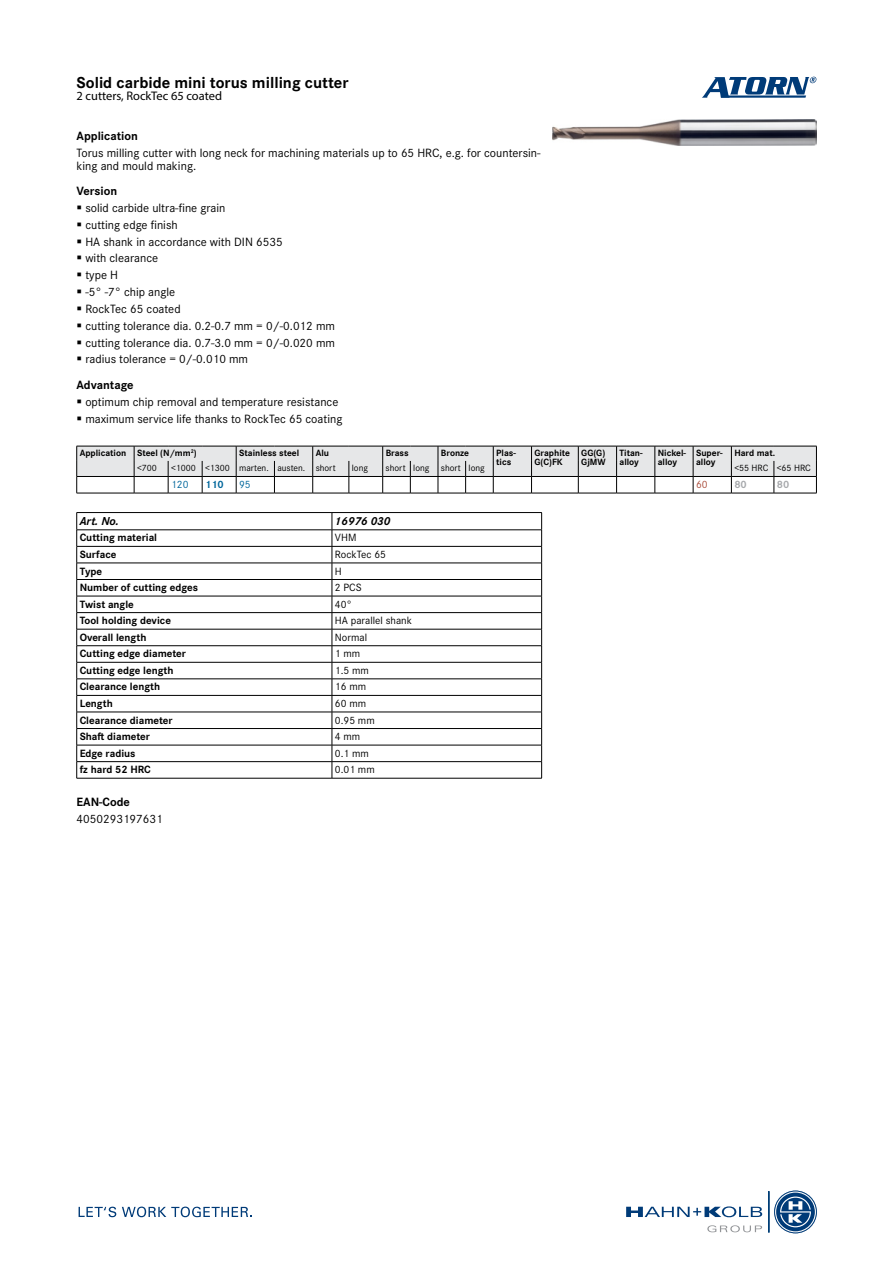
<style>
.page{position:relative;width:893px;height:1263px;background:#fff}
.page>*{position:absolute;margin:0;border:0;box-sizing:border-box;transform-origin:0 0}
.t1{font:700 16.5px "Corporate S Pro";color:#000}
.t2{font:12.45px/16.8px "Corporate S Pro";color:#000}
.t3{font:700 12.45px "Corporate S Pro";color:#000}
.t4{font:12.45px "Myriad Pro";color:#000}
.t5{font:italic 700 12px "Corporate S Pro";color:#000}
.t6{font:700 10.95px "Corporate S Pro";color:#000}
.t7{font:10.95px "Corporate S Pro";color:#000}
.t8{font:10.95px "Corporate S Pro";color:#00669b}
.t9{font:700 10.95px "Corporate S Pro";color:#a7a9ac}
.t10{font:700 10.95px "Corporate S Pro";color:#00669b}
.t11{font:10.95px "Corporate S Pro";color:#aa4e3d}
.t12{font:700 9.45px/9.4px "Corporate S Pro";color:#000}
.t13{font:9.45px "Corporate S Pro";color:#000}
</style>
<div class="page">
<img style="left:553px;top:119px;width:263px;height:26px">
<svg style="left:702px;top:77px;width:114px;height:21px"></svg>
<svg style="left:626px;top:1206px;width:136px;height:11px"></svg>
<hr style="left:768px;top:1191px;width:1px;height:41px;background:#003b78">
<svg style="left:775px;top:1191px;width:41px;height:42px"></svg>
<div style="left:774px;top:1191px;width:42px;height:42px;border:2px solid #fff;border-radius:50%"></div>
<div style="left:774px;top:1191px;width:42px;height:42px;border:1px solid #003b78;border-radius:50%"></div>
<svg style="left:707px;top:1225px;width:55px;height:7px"></svg>
<svg style="left:79px;top:1207px;width:37px;height:10px"></svg>
<svg style="left:122px;top:1206px;width:130px;height:11px"></svg>
<svg style="left:76px;top:446px;width:741px;height:48px"></svg>
<hr style="left:774px;top:493px;width:43px;height:1px;background:#000">
<hr style="left:77px;top:512px;width:255px;height:1px;background:#000">
<hr style="left:332px;top:512px;width:210px;height:1px;background:#000">
<hr style="left:77px;top:529px;width:255px;height:1px;background:#000">
<hr style="left:332px;top:529px;width:210px;height:1px;background:#000">
<hr style="left:77px;top:546px;width:255px;height:1px;background:#000">
<hr style="left:332px;top:546px;width:210px;height:1px;background:#000">
<hr style="left:77px;top:563px;width:255px;height:1px;background:#000">
<hr style="left:332px;top:563px;width:210px;height:1px;background:#000">
<hr style="left:77px;top:579px;width:255px;height:1px;background:#000">
<hr style="left:332px;top:579px;width:210px;height:1px;background:#000">
<hr style="left:77px;top:596px;width:255px;height:1px;background:#000">
<hr style="left:332px;top:596px;width:210px;height:1px;background:#000">
<hr style="left:77px;top:612px;width:255px;height:1px;background:#000">
<hr style="left:332px;top:612px;width:210px;height:1px;background:#000">
<hr style="left:77px;top:629px;width:255px;height:1px;background:#000">
<hr style="left:332px;top:629px;width:210px;height:1px;background:#000">
<hr style="left:77px;top:645px;width:255px;height:1px;background:#000">
<hr style="left:332px;top:645px;width:210px;height:1px;background:#000">
<hr style="left:77px;top:662px;width:255px;height:1px;background:#000">
<hr style="left:332px;top:662px;width:210px;height:1px;background:#000">
<hr style="left:77px;top:679px;width:255px;height:1px;background:#000">
<hr style="left:332px;top:679px;width:210px;height:1px;background:#000">
<hr style="left:77px;top:695px;width:255px;height:1px;background:#000">
<hr style="left:332px;top:695px;width:210px;height:1px;background:#000">
<hr style="left:77px;top:712px;width:255px;height:1px;background:#000">
<hr style="left:332px;top:712px;width:210px;height:1px;background:#000">
<hr style="left:77px;top:728px;width:255px;height:1px;background:#000">
<hr style="left:332px;top:728px;width:210px;height:1px;background:#000">
<hr style="left:77px;top:745px;width:255px;height:1px;background:#000">
<hr style="left:332px;top:745px;width:210px;height:1px;background:#000">
<hr style="left:77px;top:761px;width:255px;height:1px;background:#000">
<svg style="left:76px;top:513px;width:1px;height:265px"></svg>
<hr style="left:77px;top:778px;width:255px;height:1px;background:#000">
<hr style="left:332px;top:761px;width:210px;height:1px;background:#000">
<svg style="left:332px;top:513px;width:1px;height:265px"></svg>
<svg style="left:541px;top:513px;width:1px;height:265px"></svg>
<hr style="left:332px;top:778px;width:210px;height:1px;background:#000">
<h1 class="t1" style="left:77px;top:69px;width:274px">Solid carbide mini torus milling cutter</h1>
<p class="t4" style="left:77px;top:88px;width:147px">2 cutters, RockTec 65 coated</p>
<p class="t3" style="left:77px;top:126px;width:63px">Application</p>
<p class="t2" style="left:77px;top:146px;width:465px;line-height:12.5px">Torus milling cutter with long neck for machining materials up to 65 HRC, e.g. for countersin&shy;king and mould making.</p>
<p class="t3" style="left:77px;top:181px;width:42px">Version</p>
<p class="t2" style="left:85px;top:198px;width:251px">solid carbide ultra-fine grain<br>cutting edge finish<br>HA shank in accordance with DIN 6535<br>with clearance<br>type H<br>-5° -7° chip angle<br>RockTec 65 coated<br>cutting tolerance dia. 0.2-0.7 mm = 0/-0.012 mm cutting tolerance dia. 0.7-3.0 mm = 0/-0.020 mm radius tolerance = 0/-0.010 mm</p>
<p class="t3" style="left:77px;top:375px;width:59px">Advantage</p>
<p class="t2" style="left:85px;top:392px;width:259px">optimum chip removal and temperature resistance maximum service life thanks to RockTec 65 coating</p>
<p class="t12" style="left:80px;top:447px;width:119px">Application Steel (N/mm<sup>2</sup>)</p>
<p class="t12" style="left:239px;top:447px;width:62px">Stainless steel</p>
<p class="t12" style="left:316px;top:447px;width:15px">Alu</p>
<p class="t12" style="left:386px;top:447px;width:25px">Brass</p>
<p class="t12" style="left:441px;top:447px;width:30px">Bronze</p>
<p class="t12" style="left:496px;top:447px;width:21px">Plas&shy;tics</p>
<p class="t12" style="left:534px;top:447px;width:37px">Graphite<br>G(C)FK</p>
<p class="t12" style="left:581px;top:447px;width:26px">GG(G)<br>GjMW</p>
<p class="t12" style="left:619px;top:447px;width:25px">Titan&shy;alloy</p>
<p class="t12" style="left:658px;top:447px;width:30px">Nickel&shy;alloy</p>
<p class="t12" style="left:696px;top:447px;width:28px">Super&shy;alloy</p>
<p class="t12" style="left:734px;top:447px;width:42px">Hard mat.</p>
<p class="t13" style="left:137px;top:461px;width:21px">&lt;700</p>
<p class="t13" style="left:171px;top:461px;width:166px">&lt;1000 &lt;1300 marten. austen. short</p>
<p class="t13" style="left:352px;top:461px;width:18px">long</p>
<p class="t13" style="left:386px;top:461px;width:101px">short long short long</p>
<p class="t13" style="left:734px;top:461px;width:78px">&lt;55 HRC &lt;65 HRC</p>
<p class="t8" style="left:171px;top:476px;width:19px">120</p>
<p class="t10" style="left:205px;top:476px;width:20px">110</p>
<p class="t8" style="left:239px;top:476px;width:13px">95</p>
<p class="t11" style="left:696px;top:476px;width:13px">60</p>
<p class="t9" style="left:734px;top:476px;width:14px">80</p>
<p class="t9" style="left:777px;top:476px;width:14px">80</p>
<p class="t5" style="left:80px;top:511px;width:41px">Art. No.</p>
<p class="t5" style="left:335px;top:511px;width:57px">16976 030</p>
<p class="t6" style="left:80px;top:529px;width:79px">Cutting material</p>
<p class="t7" style="left:335px;top:530px;width:23px">VHM</p>
<p class="t6" style="left:80px;top:546px;width:38px">Surface</p>
<p class="t7" style="left:335px;top:546px;width:53px">RockTec 65</p>
<p class="t6" style="left:80px;top:562px;width:24px">Type</p>
<p class="t7" style="left:335px;top:563px;width:8px">H</p>
<p class="t6" style="left:80px;top:579px;width:120px">Number of cutting edges</p>
<p class="t7" style="left:335px;top:579px;width:28px">2 PCS</p>
<p class="t6" style="left:80px;top:595px;width:56px">Twist angle</p>
<p class="t7" style="left:335px;top:596px;width:19px">40°</p>
<p class="t6" style="left:80px;top:612px;width:93px">Tool holding device</p>
<p class="t7" style="left:335px;top:613px;width:79px">HA parallel shank</p>
<p class="t6" style="left:80px;top:628px;width:68px">Overall length</p>
<p class="t7" style="left:335px;top:629px;width:34px">Normal</p>
<p class="t6" style="left:80px;top:645px;width:108px">Cutting edge diameter</p>
<p class="t7" style="left:335px;top:646px;width:27px">1 mm</p>
<p class="t6" style="left:80px;top:662px;width:95px">Cutting edge length</p>
<p class="t7" style="left:335px;top:662px;width:35px">1.5 mm</p>
<p class="t6" style="left:80px;top:678px;width:82px">Clearance length</p>
<p class="t7" style="left:335px;top:679px;width:33px">16 mm</p>
<p class="t6" style="left:80px;top:695px;width:35px">Length</p>
<p class="t7" style="left:335px;top:695px;width:33px">60 mm</p>
<p class="t6" style="left:80px;top:711px;width:94px">Clearance diameter</p>
<p class="t7" style="left:335px;top:712px;width:41px">0.95 mm</p>
<p class="t6" style="left:80px;top:728px;width:72px">Shaft diameter</p>
<p class="t7" style="left:335px;top:728px;width:27px">4 mm</p>
<p class="t6" style="left:80px;top:744px;width:57px">Edge radius</p>
<p class="t7" style="left:335px;top:745px;width:35px">0.1 mm</p>
<p class="t6" style="left:80px;top:761px;width:73px">fz hard 52 HRC</p>
<p class="t7" style="left:335px;top:762px;width:41px">0.01 mm</p>
<p class="t3" style="left:77px;top:792px;width:55px">EAN-Code</p>
<p class="t2" style="left:77px;top:809px;width:88px">4050293197631</p>
</div>
